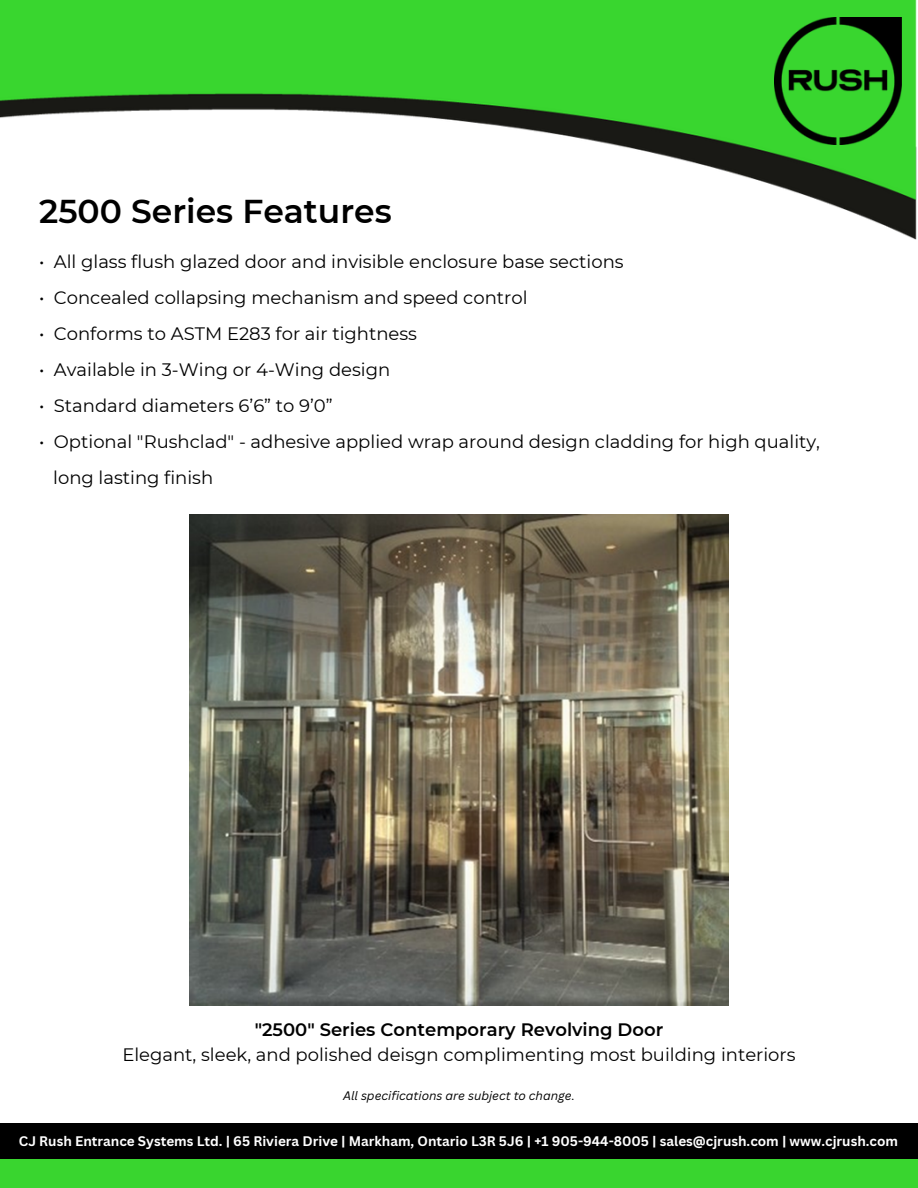
<style>
.page{position:relative;width:918px;height:1188px;background:#fff}
.page>*{position:absolute;margin:0;border:0;box-sizing:border-box;transform-origin:0 0}
.t1{font:600 33px "Montserrat";color:#000}
.t2{font:18px "Montserrat";color:#000}
.t3{font:600 18px "Montserrat";color:#000}
.t4{font:700 13.5px "Canva Sans";color:#fff}
.t5{font:italic 12px "Canva Sans";color:#000}
</style>
<div class="page">
<div style="left:0;top:1152px;width:918px;height:36px;background:#39d52f"></div>
<div style="left:0;top:1123px;width:918px;height:36px;background:#000"></div>
<img style="left:0;top:0;width:917px;height:240px">
<img style="left:774px;top:17px;width:127px;height:127px">
<img style="left:189px;top:515px;width:539px;height:490px">
<p class="t1" style="left:39px;top:191px;width:354px">2500 Series Features</p>
<p class="t2" style="left:39px;top:251px;width:586px">• All glass flush glazed door and invisible enclosure base sections</p>
<p class="t2" style="left:39px;top:287px;width:490px">• Concealed collapsing mechanism and speed control</p>
<p class="t2" style="left:39px;top:323px;width:379px">• Conforms to ASTM E283 for air tightness</p>
<p class="t2" style="left:39px;top:359px;width:353px">• Available in 3-Wing or 4-Wing design</p>
<p class="t2" style="left:39px;top:395px;width:295px">• Standard diameters 6’6” to 9’0”</p>
<p class="t2" style="left:39px;top:431px;width:782px">• Optional "Rushclad" - adhesive applied wrap around design cladding for high quality,</p>
<p class="t2" style="left:53px;top:467px;width:162px">long lasting finish</p>
<p class="t3" style="left:255px;top:1019px;width:410px">"2500" Series Contemporary Revolving Door</p>
<p class="t2" style="left:122px;top:1044px;width:675px">Elegant, sleek, and polished deisgn complimenting most building interiors</p>
<p class="t5" style="left:343px;top:1087px;width:233px">All specifications are subject to change.</p>
<p class="t4" style="left:19px;top:1131px;width:881px">CJ Rush Entrance Systems Ltd. | 65 Riviera Drive | Markham, Ontario L3R 5J6 | +1 905-944-8005 | sales@cjrush.com | www.cjrush.com</p>
</div>
